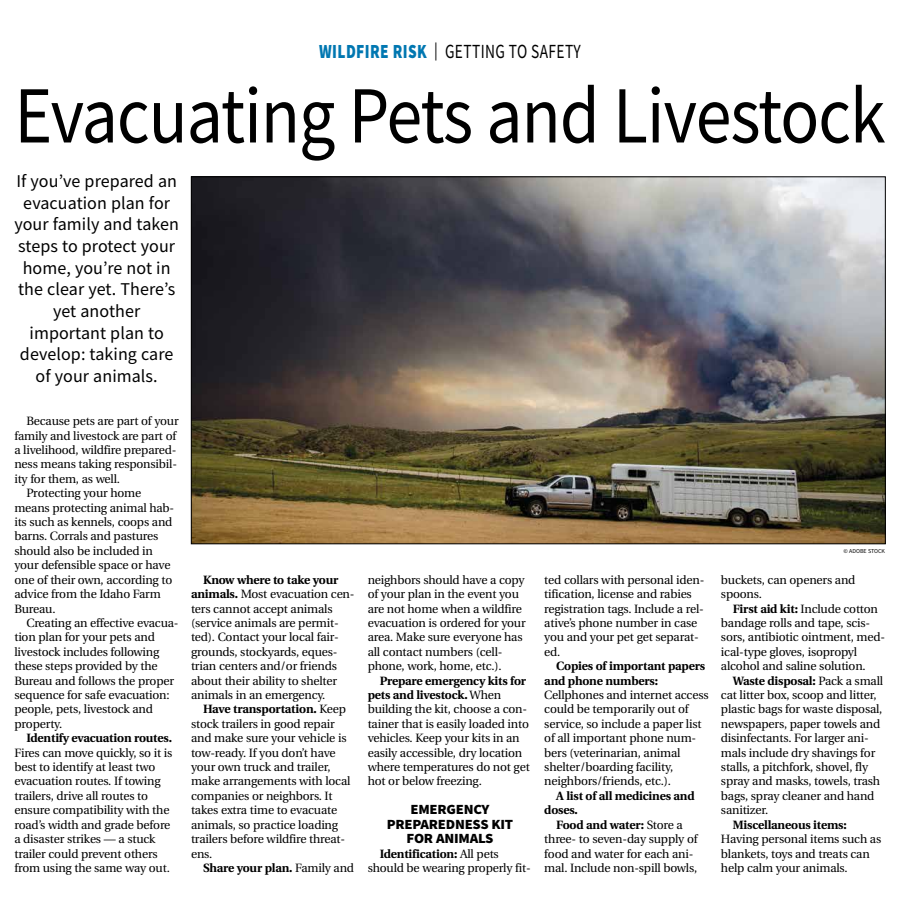
<style>
.page{position:relative;width:900px;height:908px;background:#fff}
.page>*{position:absolute;margin:0;border:0;box-sizing:border-box;transform-origin:0 0}
.t1{font:81px "Source Sans Pro";letter-spacing:-.015em;color:#000;scale:.89 1}
.t2{font:20px "Source Sans Pro";letter-spacing:.025em;color:#000;scale:.77 1}
.t3{font:18px/21.6px "Source Sans Pro";letter-spacing:.005em;color:#000;text-align:center}
.t4{font:900 14px/14.4px "Source Sans Pro";letter-spacing:-.015em;color:#000;text-align:center;scale:1.05 1}
.t5{font:12px/14.4px "Utopia";letter-spacing:-.015em;color:#000}
.t6{font:700 12px/14.4px "Utopia";letter-spacing:-.015em;color:#000}
.t7{font:6px "Source Sans Pro";color:#000}
.s1{font-weight:900;color:#0077b1}
.s2{font-size:18px}
.s3{font-weight:700}
.s4{font-weight:400}
</style>
<div class="page">
<img style="left:193px;top:178px;width:691px;height:364px">
<h2 class="t2" style="left:319px;top:39px;width:341px"><span class="s1">WILDFIRE RISK</span> <span class="s2">|</span> GETTING TO SAFETY</h2>
<h1 class="t1" style="left:14px;top:64px;width:980px">Evacuating Pets and Livestock</h1>
<h3 class="t3" style="left:14px;top:170px;width:166px">If you’ve prepared an evacuation plan for your family and taken steps to protect your home, you’re not in the clear yet. There’s yet another important plan to develop: taking care of your animals.</h3>
<p class="t5" style="left:26px;top:414px;width:154px">Because pets are part of your</p>
<p class="t5" style="left:14px;top:428px;width:163px">family and livestock are part of</p>
<p class="t5" style="left:14px;top:443px;width:164px">a livelihood, wildfire prepared-</p>
<p class="t5" style="left:14px;top:457px;width:164px">ness means taking responsibil-</p>
<p class="t5" style="left:14px;top:471px;width:107px">ity for them, as well.</p>
<p class="t5" style="left:26px;top:486px;width:116px">Protecting your home</p>
<p class="t5" style="left:14px;top:500px;width:161px">means protecting animal hab-</p>
<p class="t5" style="left:14px;top:515px;width:160px">its such as kennels, coops and</p>
<p class="t5" style="left:14px;top:529px;width:146px">barns. Corrals and pastures</p>
<p class="t5" style="left:14px;top:543px;width:140px">should also be included in</p>
<p class="t5" style="left:14px;top:558px;width:158px">your defensible space or have</p>
<p class="t5" style="left:14px;top:572px;width:159px">one of their own, according to</p>
<p class="t5" style="left:14px;top:587px;width:148px">advice from the Idaho Farm</p>
<p class="t5" style="left:14px;top:601px;width:43px">Bureau.</p>
<p class="t5" style="left:26px;top:615px;width:154px">Creating an effective evacua-</p>
<p class="t5" style="left:14px;top:630px;width:142px">tion plan for your pets and</p>
<p class="t5" style="left:14px;top:644px;width:147px">livestock includes following</p>
<p class="t5" style="left:14px;top:659px;width:145px">these steps provided by the</p>
<p class="t5" style="left:14px;top:673px;width:161px">Bureau and follows the proper</p>
<p class="t5" style="left:14px;top:687px;width:157px">sequence for safe evacuation:</p>
<p class="t5" style="left:14px;top:702px;width:140px">people, pets, livestock and</p>
<p class="t5" style="left:14px;top:716px;width:49px">property.</p>
<p class="t6" style="left:26px;top:730px;width:147px">Identify evacuation routes.</p>
<p class="t5" style="left:14px;top:745px;width:160px">Fires can move quickly, so it is best to identify at least two evacuation routes. If towing trailers, drive all routes to ensure compatibility with the road’s width and grade before a disaster strikes — a stuck trailer could prevent others from using the same way out.</p>
<p class="t5" style="left:191px;top:572px;width:165px;text-indent:12px"><span class="s3">Know where to take your animals.</span> Most evacuation cen&shy;ters cannot accept animals (service animals are permit&shy;ted). Contact your local fair&shy;grounds, stockyards, eques&shy;trian centers and/or friends about their ability to shelter animals in an emergency.</p>
<p class="t5" style="left:191px;top:702px;width:161px;text-indent:12px"><span class="s3">Have transportation.</span> Keep stock trailers in good repair and make sure your vehicle is tow-ready. If you don’t have your own truck and trailer, make arrangements with local companies or neighbors. It takes extra time to evacuate animals, so practice loading trailers before wildfire threat&shy;ens.</p>
<p class="t6" style="left:203px;top:860px;width:153px">Share your plan. <span class="s4">Family and</span></p>
<p class="t5" style="left:368px;top:572px;width:160px">neighbors should have a copy of your plan in the event you are not home when a wildfire evacuation is ordered for your area. Make sure everyone has all contact numbers (cell&shy;phone, work, home, etc.).</p>
<p class="t5" style="left:368px;top:673px;width:164px;text-indent:12px"><span class="s3">Prepare emergency kits for pets and livestock.</span> When building the kit, choose a con&shy;tainer that is easily loaded into vehicles. Keep your kits in an easily accessible, dry location where temperatures do not get hot or below freezing.</p>
<p class="t4" style="left:387px;top:802px;width:122px">EMERGENCY<br>PREPAREDNESS KIT<br>FOR ANIMALS</p>
<p class="t5" style="left:368px;top:846px;width:165px;text-indent:12px"><span class="s3">Identification:</span> All pets should be wearing properly fit-</p>
<p class="t5" style="left:544px;top:572px;width:162px">ted collars with personal iden&shy;tification, license and rabies registration tags. Include a rel&shy;ative’s phone number in case you and your pet get separat&shy;ed.</p>
<p class="t6" style="left:544px;top:658px;width:162px;text-indent:12px">Copies of important papers and phone numbers:</p>
<p class="t5" style="left:544px;top:687px;width:166px">Cellphones and internet access could be temporarily out of service, so include a paper list of all important phone num&shy;bers (veterinarian, animal shelter/boarding facility, neighbors/friends, etc.).</p>
<p class="t6" style="left:544px;top:788px;width:152px;text-indent:12px">A list of all medicines and doses.</p>
<p class="t5" style="left:544px;top:817px;width:155px;text-align:center"><span class="s3">Food and water:</span> Store a three- to seven-day supply of food and water for each ani&shy;mal. Include non-spill bowls,</p>
<p class="t7" style="left:844px;top:547px;width:43px">© ADOBE STOCK</p>
<p class="t5" style="left:721px;top:572px;width:136px">buckets, can openers and spoons.</p>
<p class="t5" style="left:721px;top:601px;width:166px;text-indent:12px"><span class="s3">First aid kit:</span> Include cotton bandage rolls and tape, scis&shy;sors, antibiotic ointment, med&shy;ical-type gloves, isopropyl alcohol and saline solution.</p>
<p class="t5" style="left:721px;top:673px;width:164px;text-indent:12px"><span class="s3">Waste disposal:</span> Pack a small cat litter box, scoop and litter, plastic bags for waste disposal, newspapers, paper towels and disinfectants. For larger ani&shy;mals include dry shavings for stalls, a pitchfork, shovel, fly spray and masks, towels, trash bags, spray cleaner and hand sanitizer.</p>
<p class="t6" style="left:733px;top:817px;width:115px">Miscellaneous items:</p>
<p class="t5" style="left:721px;top:831px;width:162px">Having personal items such as blankets, toys and treats can help calm your animals.</p>
</div>
